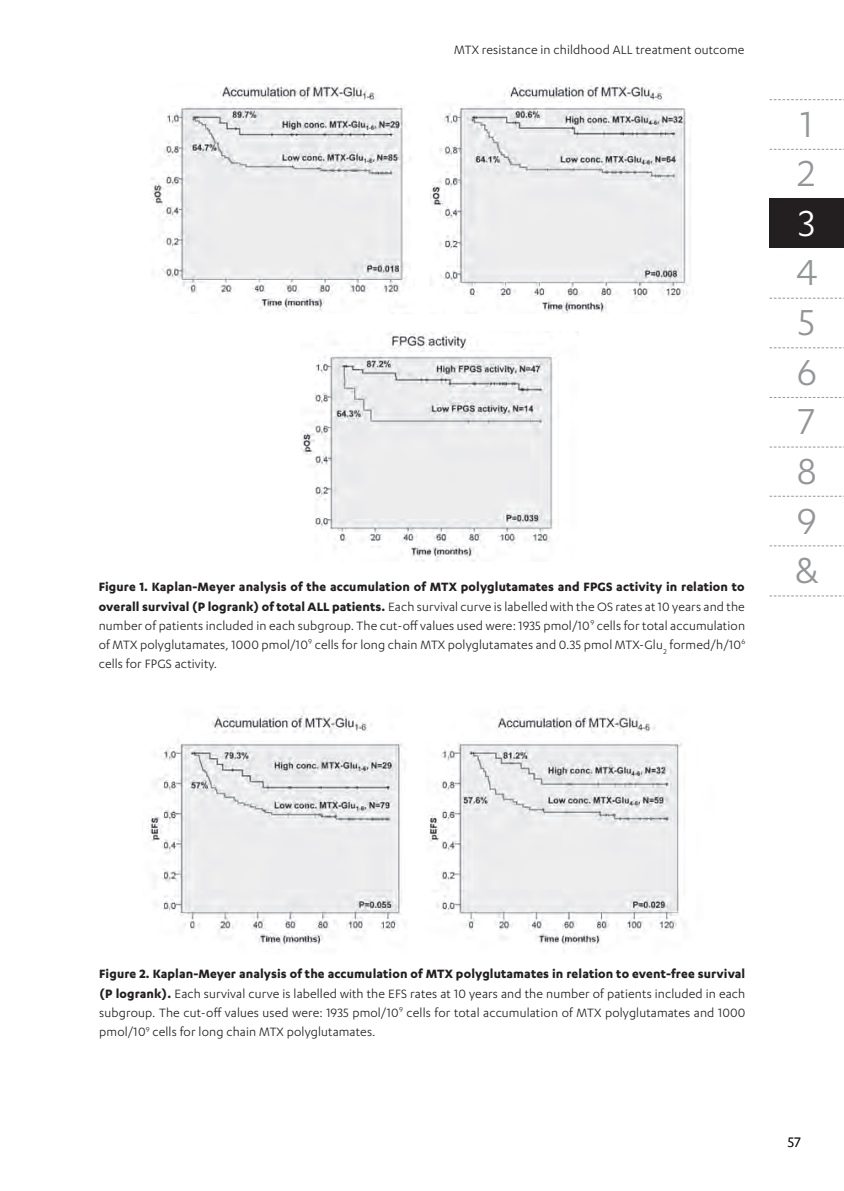
<style>
.page{position:relative;width:844px;height:1191px;background:#fff}
.page>*{position:absolute;margin:0;border:0;box-sizing:border-box;transform-origin:0 0}
.t1{font:42px/49.5px "Karbon";color:#939598}
.t2{font:42px "Karbon";color:#fff}
.t3{font:15.75px "Karbon";color:#231f20}
.t4{font:14px/19.2px "Karbon";letter-spacing:.01em;color:#231f20;text-align:justify}
.t5{font:700 14px "Karbon";letter-spacing:.01em;color:#231f20}
.s1{font-weight:700}
</style>
<div class="page">
<div style="left:769px;top:198px;width:74px;height:50px;background:#231f20"></div>
<svg style="left:769px;top:99px;width:73px;height:1px"></svg>
<svg style="left:769px;top:149px;width:73px;height:1px"></svg>
<svg style="left:769px;top:298px;width:73px;height:1px"></svg>
<svg style="left:769px;top:347px;width:73px;height:1px"></svg>
<svg style="left:769px;top:397px;width:73px;height:1px"></svg>
<svg style="left:769px;top:446px;width:73px;height:1px"></svg>
<svg style="left:769px;top:496px;width:73px;height:1px"></svg>
<svg style="left:769px;top:545px;width:73px;height:1px"></svg>
<svg style="left:769px;top:595px;width:73px;height:1px"></svg>
<img style="left:429px;top:710px;width:256px;height:237px">
<img style="left:430px;top:105px;width:260px;height:208px">
<img style="left:504px;top:84px;width:159px;height:19px">
<img style="left:301px;top:332px;width:277px;height:229px">
<img style="left:151px;top:105px;width:259px;height:207px">
<img style="left:220px;top:84px;width:157px;height:19px">
<img style="left:148px;top:709px;width:257px;height:237px">
<p class="t4" style="left:454px;top:40px;width:292px">MTX resistance in childhood ALL treatment outcome</p>
<p class="t5" style="left:99px;top:579px;width:647px">Figure 1. Kaplan-Meyer analysis of the accumulation of MTX polyglutamates and FPGS activity in relation to</p>
<p class="t4" style="left:99px;top:596px;width:648px"><span class="s1">overall survival (P logrank) of total ALL patients.</span> Each survival curve is labelled with the OS rates at 10 years and the number of patients included in each subgroup. The cut-off values used were: 1935 pmol/10<sup>9</sup> cells for total accumulation of MTX polyglutamates, 1000 pmol/10<sup>9</sup> cells for long chain MTX polyglutamates and 0.35 pmol MTX-Glu<sub>2</sub> formed/h/10<sup>6 </sup>cells for FPGS activity.</p>
<h1 class="t1" style="left:797px;top:98px;width:19px">1<br>2</h1>
<h1 class="t2" style="left:798px;top:200px;width:18px">3</h1>
<h1 class="t1" style="left:795px;top:247px;width:23px;text-align:justify">4<br>5<br>6<br>7<br>8</h1>
<h1 class="t1" style="left:796px;top:495px;width:22px">9</h1>
<h1 class="t1" style="left:795px;top:544px;width:25px">&amp;</h1>
<p class="t4" style="left:99px;top:964px;width:647px"><span class="s1">Figure 2. Kaplan-Meyer analysis of the accumulation of MTX polyglutamates in relation to event-free survival (P logrank).</span> Each survival curve is labelled with the EFS rates at 10 years and the number of patients included in each subgroup. The cut-off values used were: 1935 pmol/10<sup>9</sup> cells for total accumulation of MTX polyglutamates and 1000 pmol/10<sup>9</sup> cells for long chain MTX polyglutamates.</p>
<p class="t3" style="left:787px;top:1133px;width:14px">57</p>
</div>
